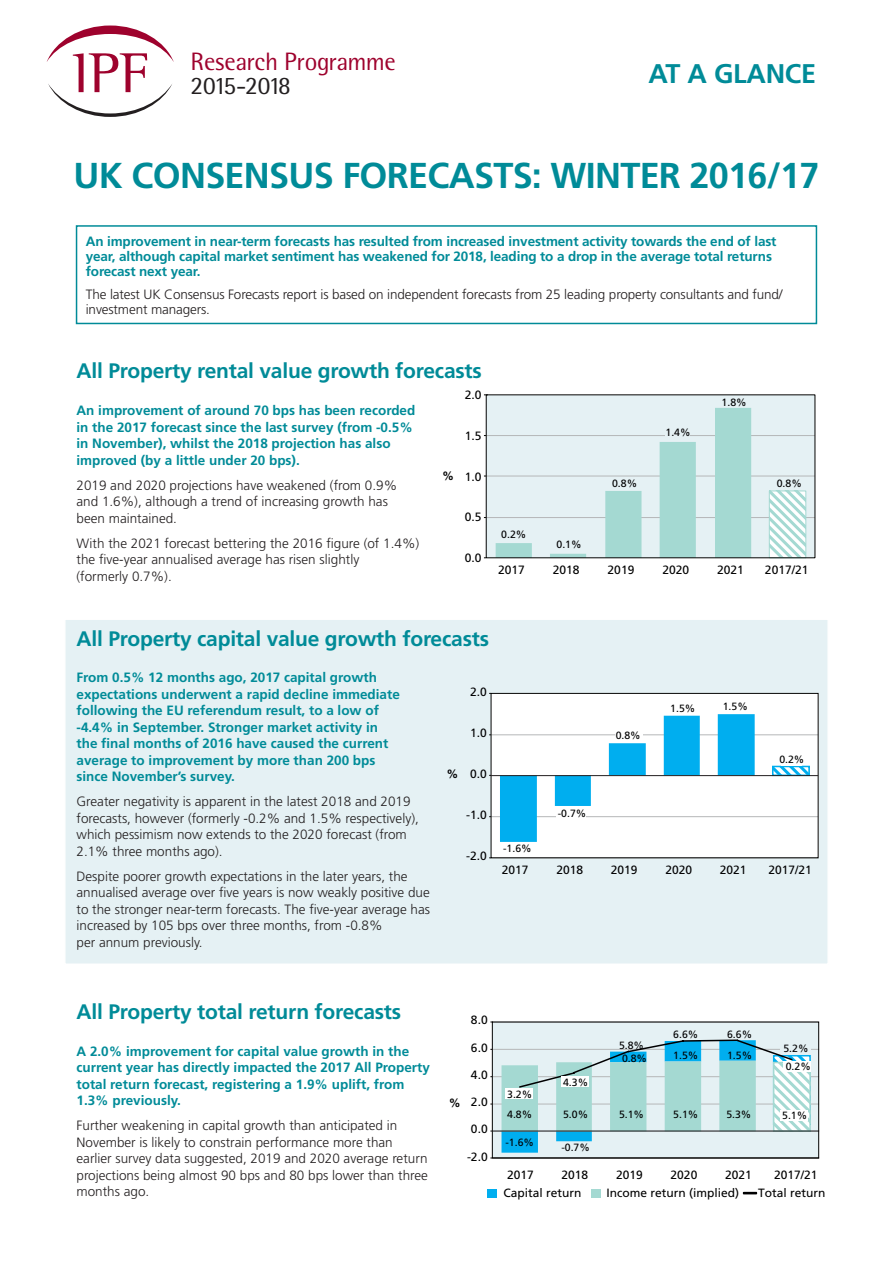
<style>
.page{position:relative;width:893px;height:1263px;background:#fff}
.page>*{position:absolute;margin:0;border:0;box-sizing:border-box;transform-origin:0 0}
.Report_title{font:700 36px "Frutiger";letter-spacing:-.02em;color:#008b98}
.t1{font:700 27px "Frutiger";letter-spacing:-.01em;color:#008b98}
.t2{font:25.2px/23.7px "Rotis Semi Sans";letter-spacing:-.01em;color:#9e022d}
.t3{font:700 21px "Frutiger";letter-spacing:-.01em;color:#008b98}
.Body{font:300 13.5px/16.5px "Frutiger";color:#231f20}
.Body-2{font:700 13.5px/16.5px "Frutiger";color:#008b98}
.t4{font:12px "Frutiger";color:#000001}
.t5{font:700 12px "Frutiger";color:#000001}
.t6{font:10.5px "Frutiger";color:#000001}
.s1{color:#231f20}
</style>
<div class="page">
<svg style="left:47px;top:26px;width:127px;height:91px"></svg>
<div style="left:76px;top:225px;width:741px;height:99px;border:2px solid #008b98"></div>
<div style="left:486px;top:395px;width:329px;height:163px;background:#e5f1f4"></div>
<hr style="left:486px;top:517px;width:329px;height:1px;background:#b5b7b8">
<hr style="left:486px;top:476px;width:329px;height:1px;background:#b5b7b8">
<hr style="left:486px;top:435px;width:329px;height:1px;background:#b5b7b8">
<svg style="left:769px;top:491px;width:37px;height:65px"></svg>
<svg style="left:496px;top:408px;width:255px;height:148px"></svg>
<div style="left:64px;top:618px;width:765px;height:347px;background:#e5f1f4;border:2px solid #fff"></div>
<div style="left:491px;top:693px;width:327px;height:165px;background:#fff"></div>
<svg style="left:775px;top:769px;width:32px;height:4px"></svg>
<div style="left:772px;top:766px;width:38px;height:10px;border:2px solid #00aeef"></div>
<hr style="left:491px;top:816px;width:327px;height:1px;background:#b5b7b8">
<hr style="left:491px;top:734px;width:327px;height:1px;background:#b5b7b8">
<svg style="left:500px;top:714px;width:255px;height:128px"></svg>
<div style="left:491px;top:693px;width:327px;height:165px;border:1px solid #050504"></div>
<hr style="left:491px;top:775px;width:327px;height:1px;background:#231f20">
<div style="left:557px;top:807px;width:29px;height:13px;background:#fff"></div>
<div style="left:615px;top:728px;width:28px;height:13px;background:#fff"></div>
<div style="left:492px;top:1022px;width:327px;height:136px;background:#e5f1f4"></div>
<hr style="left:492px;top:1104px;width:327px;height:1px;background:#b5b7b8">
<hr style="left:492px;top:1076px;width:327px;height:1px;background:#b5b7b8">
<hr style="left:492px;top:1049px;width:327px;height:1px;background:#b5b7b8">
<hr style="left:492px;top:1021px;width:327px;height:1px;background:#b5b7b8">
<div style="left:773px;top:1062px;width:38px;height:70px;border:2px solid #a4d9d2"></div>
<div style="left:488px;top:1189px;width:9px;height:8px;background:#00aeef"></div>
<div style="left:591px;top:1189px;width:10px;height:8px;background:#a4d9d2"></div>
<svg style="left:743px;top:1192px;width:14px;height:2px"></svg>
<hr style="left:492px;top:1130px;width:327px;height:1px;background:#110e10">
<svg style="left:501px;top:1039px;width:309px;height:114px"></svg>
<div style="left:562px;top:1076px;width:27px;height:11px;background:#fff"></div>
<div style="left:505px;top:1088px;width:28px;height:11px;background:#fff"></div>
<div style="left:784px;top:1061px;width:27px;height:11px;background:#fff"></div>
<div style="left:781px;top:1110px;width:27px;height:11px;background:#fff"></div>
<div style="left:492px;top:1022px;width:327px;height:136px;border:1px solid #050504"></div>
<div style="left:781px;top:1042px;width:30px;height:12px;background:#e5f1f4"></div>
<hr style="left:492px;top:1157px;width:327px;height:1px;background:#050504">
<p class="t2" style="left:191px;top:50px;width:207px">Research Programme<br><span class="s1">2015-2018</span></p>
<h1 class="t1" style="left:648px;top:57px;width:169px">AT A GLANCE</h1>
<p class="Report_title" style="left:74px;top:154px;width:747px">UK CONSENSUS FORECASTS: WINTER 2016/17</p>
<p class="Body-2" style="left:86px;top:233px;width:692px;line-height:15px">An improvement in near-term forecasts has resulted from increased investment activity towards the end of last year, although capital market sentiment has weakened for 2018, leading to a drop in the average total returns forecast next year.</p>
<p class="Body" style="left:86px;top:287px;width:698px;line-height:15px">The latest UK Consensus Forecasts report is based on independent forecasts from 25 leading property consultants and fund/ investment managers.</p>
<h1 class="t3" style="left:77px;top:359px;width:407px">All Property rental value growth forecasts</h1>
<p class="Body-2" style="left:77px;top:402px;width:340px">An improvement of around 70 bps has been recorded in the 2017 forecast since the last survey (from -0.5% in November), whilst the 2018 projection has also improved (by a little under 20 bps).</p>
<p class="Body" style="left:77px;top:477px;width:322px">2019 and 2020 projections have weakened (from 0.9% and 1.6%), although a trend of increasing growth has been maintained.</p>
<p class="Body" style="left:77px;top:535px;width:344px">With the 2021 forecast bettering the 2016 figure (of 1.4%) the five-year annualised average has risen slightly<br>(formerly 0.7%).</p>
<p class="t4" style="left:465px;top:388px;width:18px">2.0</p>
<p class="t4" style="left:465px;top:429px;width:18px">1.5</p>
<p class="t5" style="left:442px;top:469px;width:14px">%</p>
<p class="t4" style="left:465px;top:469px;width:18px">1.0</p>
<p class="t4" style="left:465px;top:510px;width:18px">0.5</p>
<p class="t4" style="left:465px;top:551px;width:18px">0.0</p>
<p class="t6" style="left:501px;top:529px;width:27px">0.2%</p>
<p class="t6" style="left:556px;top:539px;width:27px">0.1%</p>
<p class="t6" style="left:612px;top:477px;width:27px">0.8%</p>
<p class="t6" style="left:665px;top:426px;width:27px">1.4%</p>
<p class="t6" style="left:722px;top:396px;width:27px">1.8%</p>
<p class="t6" style="left:777px;top:477px;width:27px">0.8%</p>
<p class="t4" style="left:498px;top:562px;width:28px">2017</p>
<p class="t4" style="left:553px;top:562px;width:28px">2018</p>
<p class="t4" style="left:608px;top:562px;width:28px">2019</p>
<p class="t4" style="left:662px;top:562px;width:28px">2020</p>
<p class="t4" style="left:717px;top:562px;width:28px">2021</p>
<p class="t4" style="left:765px;top:562px;width:45px">2017/21</p>
<h1 class="t3" style="left:77px;top:626px;width:414px">All Property capital value growth forecasts</h1>
<p class="Body-2" style="left:77px;top:669px;width:325px">From 0.5% 12 months ago, 2017 capital growth expectations underwent a rapid decline immediate following the EU referendum result, to a low of -4.4% in September. Stronger market activity in the final months of 2016 have caused the current average to improvement by more than 200 bps since November’s survey.</p>
<p class="Body" style="left:77px;top:793px;width:344px">Greater negativity is apparent in the latest 2018 and 2019 forecasts, however (formerly -0.2% and 1.5% respectively), which pessimism now extends to the 2020 forecast (from 2.1% three months ago).</p>
<p class="Body" style="left:77px;top:868px;width:355px">Despite poorer growth expectations in the later years, the annualised average over five years is now weakly positive due to the stronger near-term forecasts. The five-year average has increased by 105 bps over three months, from -0.8%<br>per annum previously.</p>
<p class="t4" style="left:470px;top:685px;width:18px">2.0</p>
<p class="t4" style="left:470px;top:726px;width:18px">1.0</p>
<p class="t5" style="left:446px;top:767px;width:13px">%</p>
<p class="t4" style="left:470px;top:767px;width:18px">0.0</p>
<p class="t4" style="left:466px;top:808px;width:22px">-1.0</p>
<p class="t4" style="left:466px;top:849px;width:22px">-2.0</p>
<p class="t6" style="left:503px;top:842px;width:30px">-1.6%</p>
<p class="t6" style="left:558px;top:807px;width:30px">-0.7%</p>
<p class="t6" style="left:616px;top:729px;width:27px">0.8%</p>
<p class="t6" style="left:670px;top:702px;width:27px">1.5%</p>
<p class="t6" style="left:723px;top:700px;width:27px">1.5%</p>
<p class="t6" style="left:779px;top:753px;width:27px">0.2%</p>
<p class="t4" style="left:502px;top:863px;width:28px">2017</p>
<p class="t4" style="left:556px;top:863px;width:28px">2018</p>
<p class="t4" style="left:611px;top:863px;width:28px">2019</p>
<p class="t4" style="left:665px;top:863px;width:28px">2020</p>
<p class="t4" style="left:720px;top:863px;width:28px">2021</p>
<p class="t4" style="left:768px;top:863px;width:45px">2017/21</p>
<h1 class="t3" style="left:77px;top:999px;width:326px">All Property total return forecasts</h1>
<p class="Body-2" style="left:77px;top:1043px;width:355px">A 2.0% improvement for capital value growth in the current year has directly impacted the 2017 All Property total return forecast, registering a 1.9% uplift, from 1.3% previously.</p>
<p class="Body" style="left:77px;top:1117px;width:353px">Further weakening in capital growth than anticipated in November is likely to constrain performance more than earlier survey data suggested, 2019 and 2020 average return projections being almost 90 bps and 80 bps lower than three months ago.</p>
<p class="t4" style="left:471px;top:1013px;width:18px">8.0</p>
<p class="t4" style="left:471px;top:1040px;width:18px">6.0</p>
<p class="t5" style="left:449px;top:1096px;width:13px">%</p>
<p class="t4" style="left:471px;top:1068px;width:18px">4.0</p>
<p class="t4" style="left:471px;top:1095px;width:18px">2.0</p>
<p class="t4" style="left:471px;top:1122px;width:18px">0.0</p>
<p class="t4" style="left:467px;top:1149px;width:22px">-2.0</p>
<p class="t6" style="left:673px;top:1028px;width:27px">6.6%</p>
<p class="t6" style="left:727px;top:1028px;width:27px">6.6%</p>
<p class="t6" style="left:507px;top:1088px;width:27px">3.2%</p>
<p class="t6" style="left:563px;top:1076px;width:27px">4.3%</p>
<p class="t6" style="left:619px;top:1039px;width:27px">5.8%</p>
<p class="t6" style="left:622px;top:1052px;width:27px">0.8%</p>
<p class="t6" style="left:673px;top:1049px;width:27px">1.5%</p>
<p class="t6" style="left:727px;top:1049px;width:27px">1.5%</p>
<p class="t6" style="left:507px;top:1108px;width:27px">4.8%</p>
<p class="t6" style="left:563px;top:1108px;width:27px">5.0%</p>
<p class="t6" style="left:619px;top:1108px;width:27px">5.1%</p>
<p class="t6" style="left:673px;top:1108px;width:27px">5.1%</p>
<p class="t6" style="left:726px;top:1108px;width:27px">5.3%</p>
<p class="t6" style="left:505px;top:1136px;width:30px">-1.6%</p>
<p class="t6" style="left:561px;top:1141px;width:30px">-0.7%</p>
<p class="t6" style="left:783px;top:1042px;width:27px">5.2%</p>
<p class="t6" style="left:786px;top:1060px;width:27px">0.2%</p>
<p class="t6" style="left:782px;top:1109px;width:27px">5.1%</p>
<p class="t4" style="left:507px;top:1168px;width:28px">2017</p>
<p class="t4" style="left:562px;top:1168px;width:28px">2018</p>
<p class="t4" style="left:616px;top:1168px;width:28px">2019</p>
<p class="t4" style="left:671px;top:1168px;width:28px">2020</p>
<p class="t4" style="left:725px;top:1168px;width:28px">2021</p>
<p class="t4" style="left:774px;top:1168px;width:45px">2017/21</p>
<p class="t4" style="left:504px;top:1185px;width:80px">Capital return</p>
<p class="t4" style="left:607px;top:1185px;width:134px">Income return (implied)</p>
<p class="t4" style="left:758px;top:1185px;width:69px">Total return</p>
</div>
